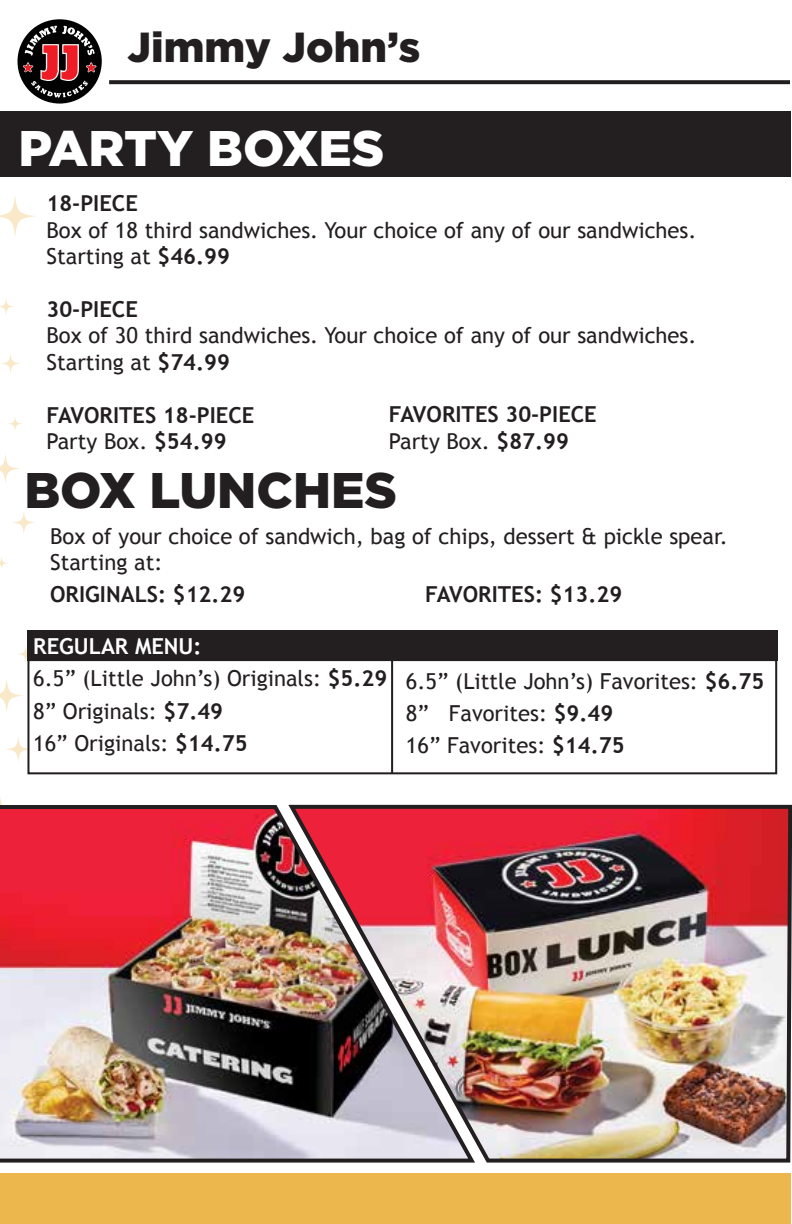
<style>
.page{position:relative;width:792px;height:1224px;background:#fff}
.page>*{position:absolute;margin:0;border:0;box-sizing:border-box;transform-origin:0 0}
.t1{font:900 50px "Gotham";color:#fff}
.t2{font:900 50px "Gotham";color:#231f20}
.t3{font:900 42px "Gotham";color:#231f20}
.t4{font:22px/32px "Trebuchet MS";color:#231f20}
.t5{font:700 22px/26.4px "Trebuchet MS";color:#231f20}
.s1{font-weight:700}
.s2{font-weight:400}
.s3{font-weight:700;color:#fff}
</style>
<div class="page">
<div style="left:0;top:111px;width:790px;height:66px;background:#231f20"></div>
<svg style="left:109px;top:80px;width:681px;height:4px;background:#2d292a"></svg>
<svg style="left:0;top:679px;width:23px;height:33px"></svg>
<svg style="left:1px;top:354px;width:19px;height:19px"></svg>
<svg style="left:0;top:454px;width:20px;height:29px"></svg>
<svg style="left:0;top:299px;width:14px;height:15px"></svg>
<svg style="left:8px;top:417px;width:14px;height:14px"></svg>
<svg style="left:0;top:196px;width:35px;height:40px"></svg>
<svg style="left:18px;top:646px;width:9px;height:16px"></svg>
<svg style="left:0;top:557px;width:8px;height:12px"></svg>
<svg style="left:6px;top:737px;width:25px;height:25px"></svg>
<svg style="left:13px;top:511px;width:22px;height:23px"></svg>
<div style="left:0;top:1174px;width:790px;height:50px;background:#ecb84d"></div>
<img style="left:477px;top:804px;width:315px;height:359px">
<img style="left:0;top:803px;width:477px;height:360px">
<div style="left:18px;top:19px;width:84px;height:85px;background:#010101;border-radius:50%"></div>
<svg style="left:23px;top:26px;width:74px;height:72px"></svg>
<div style="left:27px;top:659px;width:750px;height:115px;border:2px solid #231f20"></div>
<hr style="left:391px;top:661px;width:2px;height:112px;background:#231f20">
<div style="left:27px;top:631px;width:750px;height:30px;background:#231f20"></div>
<h2 class="t3" style="left:127px;top:22px;width:294px">Jimmy John’s</h2>
<h1 class="t1" style="left:18px;top:120px;width:368px">PARTY BOXES</h1>
<p class="t5" style="left:46px;top:190px;width:93px">18-PIECE</p>
<p class="t4" style="left:46px;top:217px;width:652px;line-height:26.4px">Box of 18 third sandwiches. Your choice of any of our sandwiches.<br>Starting at <span class="s1">$46.99</span></p>
<p class="t5" style="left:46px;top:296px;width:93px">30-PIECE</p>
<p class="t4" style="left:46px;top:323px;width:652px;line-height:26.4px">Box of 30 third sandwiches. Your choice of any of our sandwiches.<br>Starting at <span class="s1">$74.99</span></p>
<p class="t5" style="left:46px;top:402px;width:209px">FAVORITES 18-PIECE<br><span class="s2">Party Box.</span> $54.99</p>
<p class="t5" style="left:389px;top:401px;width:209px">FAVORITES 30-PIECE<br><span class="s2">Party Box.</span> $87.99</p>
<h1 class="t2" style="left:24px;top:462px;width:374px">BOX LUNCHES</h1>
<p class="t4" style="left:50px;top:523px;width:679px;line-height:26.4px">Box of your choice of sandwich, bag of chips, dessert &amp; pickle spear.<br>Starting at:</p>
<p class="t5" style="left:50px;top:581px;width:197px">ORIGINALS: $12.29</p>
<p class="t5" style="left:425px;top:581px;width:199px">FAVORITES: $13.29</p>
<p class="t4" style="left:33px;top:631px;width:356px"><span class="s3">REGULAR MENU:<br></span>6.5” (Little John’s) Originals: <span class="s1">$5.29<br></span>8” Originals: <span class="s1">$7.49<br></span>16” Originals: <span class="s1">$14.75</span></p>
<p class="t4" style="left:406px;top:665px;width:360px">6.5” (Little John’s) Favorites: <span class="s1">$6.75<br></span>8” Favorites: <span class="s1">$9.49<br></span>16” Favorites: <span class="s1">$14.75</span></p>
</div>
